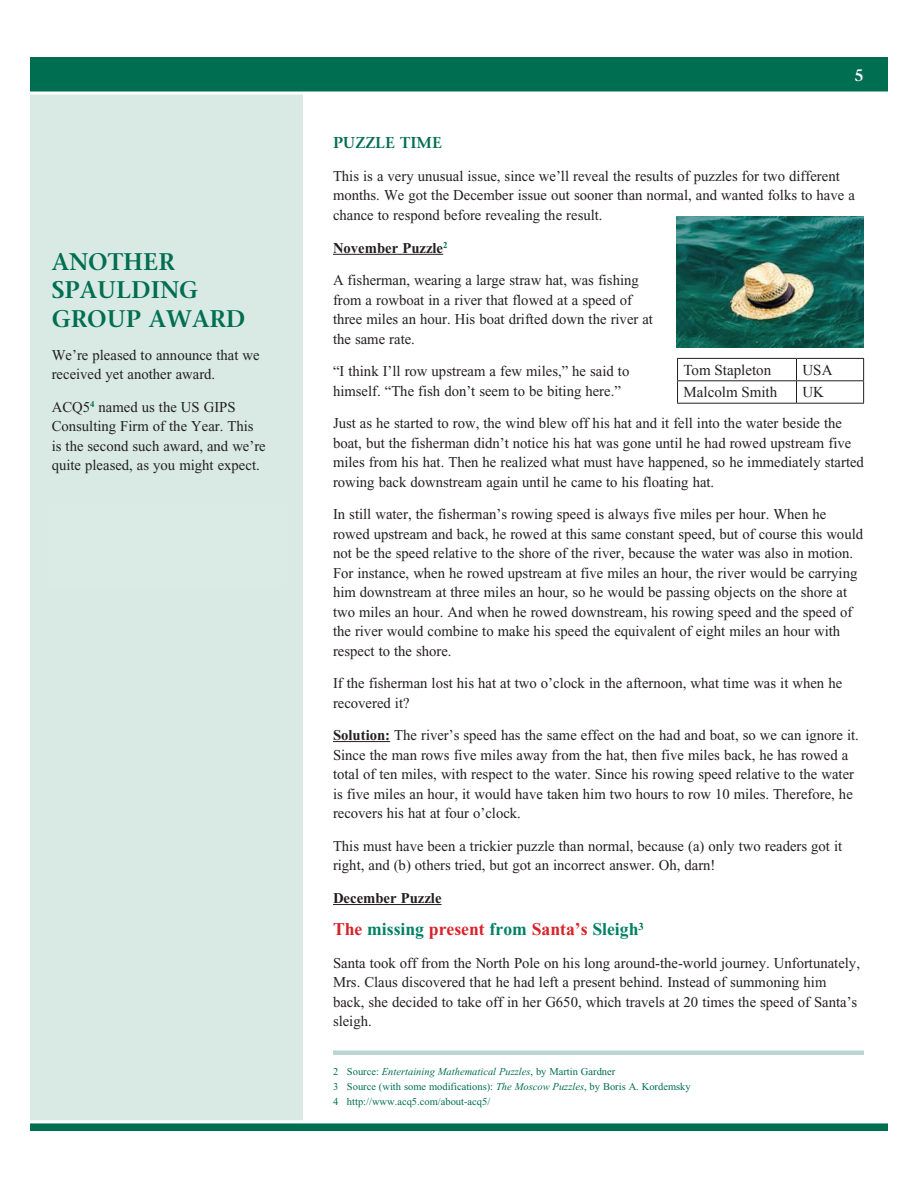
<style>
.page{position:relative;width:918px;height:1188px;background:#fff}
.page>*{position:absolute;margin:0;border:0;box-sizing:border-box;transform-origin:0 0}
.t1{font:600 24px/28.8px "Stone Serif";color:#006e51}
.t2{font:700 18px "Times New Roman";color:#da2128}
.t3{font:600 16.5px "Stone Serif";color:#fff}
.t4{font:600 15.75px "Stone Serif";color:#006e51}
.t5{font:15px/19.5px "Times New Roman";color:#231f20}
.t6{font:15px "Times New Roman";color:#231f20}
.t7{font:700 15px "Times New Roman";color:#231f20}
.t8{font:10.5px/15px "Times New Roman";color:#006e51}
.s1{font-weight:700}
.s2{color:#008164}
.s3{font-style:italic}
</style>
<div class="page">
<div style="left:28px;top:90px;width:276px;height:1032px;background:#d9eae5"></div>
<div style="left:27px;top:89px;width:279px;height:1035px;border:3px solid #fff"></div>
<div style="left:28px;top:56px;width:862px;height:37px;background:#006e51"></div>
<div style="left:27px;top:54px;width:864px;height:40px;border:3px solid #fff"></div>
<div style="left:28px;top:1122px;width:862px;height:10px;background:#006e51"></div>
<div style="left:27px;top:1120px;width:864px;height:14px;border:3px solid #fff"></div>
<hr style="left:333px;top:254px;width:110px;height:1px;background:#231f20">
<hr style="left:333px;top:741px;width:57px;height:1px;background:#231f20">
<hr style="left:333px;top:904px;width:109px;height:1px;background:#231f20">
<div style="left:333px;top:1050px;width:531px;height:5px;background:#bad6ce"></div>
<img style="left:676px;top:216px;width:188px;height:132px">
<hr style="left:677px;top:358px;width:119px;height:1px;background:#231f20">
<hr style="left:796px;top:358px;width:68px;height:1px;background:#231f20">
<hr style="left:677px;top:380px;width:119px;height:1px;background:#231f20">
<svg style="left:677px;top:359px;width:1px;height:44px"></svg>
<hr style="left:796px;top:380px;width:68px;height:1px;background:#231f20">
<svg style="left:796px;top:359px;width:1px;height:44px"></svg>
<svg style="left:863px;top:359px;width:1px;height:44px"></svg>
<hr style="left:677px;top:403px;width:119px;height:1px;background:#231f20">
<hr style="left:796px;top:403px;width:68px;height:1px;background:#231f20">
<h1 class="t1" style="left:52px;top:247px;width:195px">ANOTHER<br>SPAULDING<br>GROUP AWARD</h1>
<p class="t5" style="left:52px;top:345px;width:209px">We’re pleased to announce that we received yet another award.</p>
<p class="t5" style="left:52px;top:397px;width:216px">ACQ5<sup>4</sup> named us the US GIPS<br>Consulting Firm of the Year. This is the second such award, and we’re quite pleased, as you might expect.</p>
<p class="t3" style="left:854px;top:65px;width:11px">5</p>
<p class="t4" style="left:333px;top:133px;width:110px">PUZZLE TIME</p>
<p class="t5" style="left:333px;top:166px;width:523px">This is a very unusual issue, since we’ll reveal the results of puzzles for two different months. We got the December issue out sooner than normal, and wanted folks to have a chance to respond before revealing the result.</p>
<p class="t5" style="left:333px;top:232px;width:307px;line-height:32.4px"><span class="s1">November Puzzle</span><sup>2<br></sup>A fisherman, wearing a large straw hat, was fishing</p>
<p class="t5" style="left:333px;top:290px;width:322px">from a rowboat in a river that flowed at a speed of three miles an hour. His boat drifted down the river at the same rate.</p>
<p class="t5" style="left:333px;top:362px;width:298px">“I think I’ll row upstream a few miles,” he said to himself. “The fish don’t seem to be biting here.”</p>
<p class="t5" style="left:333px;top:413px;width:532px">Just as he started to row, the wind blew off his hat and it fell into the water beside the boat, but the fisherman didn’t notice his hat was gone until he had rowed upstream five miles from his hat. Then he realized what must have happened, so he immediately started rowing back downstream again until he came to his floating hat.</p>
<p class="t5" style="left:333px;top:504px;width:532px">In still water, the fisherman’s rowing speed is always five miles per hour. When he rowed upstream and back, he rowed at this same constant speed, but of course this would not be the speed relative to the shore of the river, because the water was also in motion.<br>For instance, when he rowed upstream at five miles an hour, the river would be carrying him downstream at three miles an hour, so he would be passing objects on the shore at two miles an hour. And when he rowed downstream, his rowing speed and the speed of the river would combine to make his speed the equivalent of eight miles an hour with respect to the shore.</p>
<p class="t5" style="left:333px;top:673px;width:511px">If the fisherman lost his hat at two o’clock in the afternoon, what time was it when he recovered it?</p>
<p class="t5" style="left:333px;top:725px;width:527px"><span class="s1">Solution:</span> The river’s speed has the same effect on the had and boat, so we can ignore it.<br>Since the man rows five miles away from the hat, then five miles back, he has rowed a total of ten miles, with respect to the water. Since his rowing speed relative to the water is five miles an hour, it would have taken him two hours to row 10 miles. Therefore, he recovers his hat at four o’clock.</p>
<p class="t5" style="left:333px;top:836px;width:511px">This must have been a trickier puzzle than normal, because (a) only two readers got it right, and (b) others tried, but got an incorrect answer. Oh, darn!</p>
<p class="t7" style="left:333px;top:890px;width:110px">December Puzzle</p>
<p class="t2" style="left:333px;top:919px;width:312px">The <span class="s2">missing</span> present <span class="s2">from</span> Santa’s <span class="s2">Sleigh</span><sup>3</sup></p>
<p class="t5" style="left:333px;top:953px;width:529px">Santa took off from the North Pole on his long around-the-world journey. Unfortunately, Mrs. Claus discovered that he had left a present behind. Instead of summoning him back, she decided to take off in her G650, which travels at 20 times the speed of Santa’s sleigh.</p>
<p class="t8" style="left:333px;top:1064px;width:359px">2 Source: <span class="s3">Entertaining Mathematical Puzzles</span>, by Martin Gardner<br>3 Source (with some modifications): <span class="s3">The Moscow Puzzles</span>, by Boris A. Kordemsky<br>4 http://www.acq5.com/about-acq5/</p>
<p class="t6" style="left:684px;top:360px;width:89px">Tom Stapleton</p>
<p class="t6" style="left:802px;top:360px;width:32px">USA</p>
<p class="t6" style="left:684px;top:382px;width:95px">Malcolm Smith</p>
<p class="t6" style="left:802px;top:382px;width:23px">UK</p>
</div>
